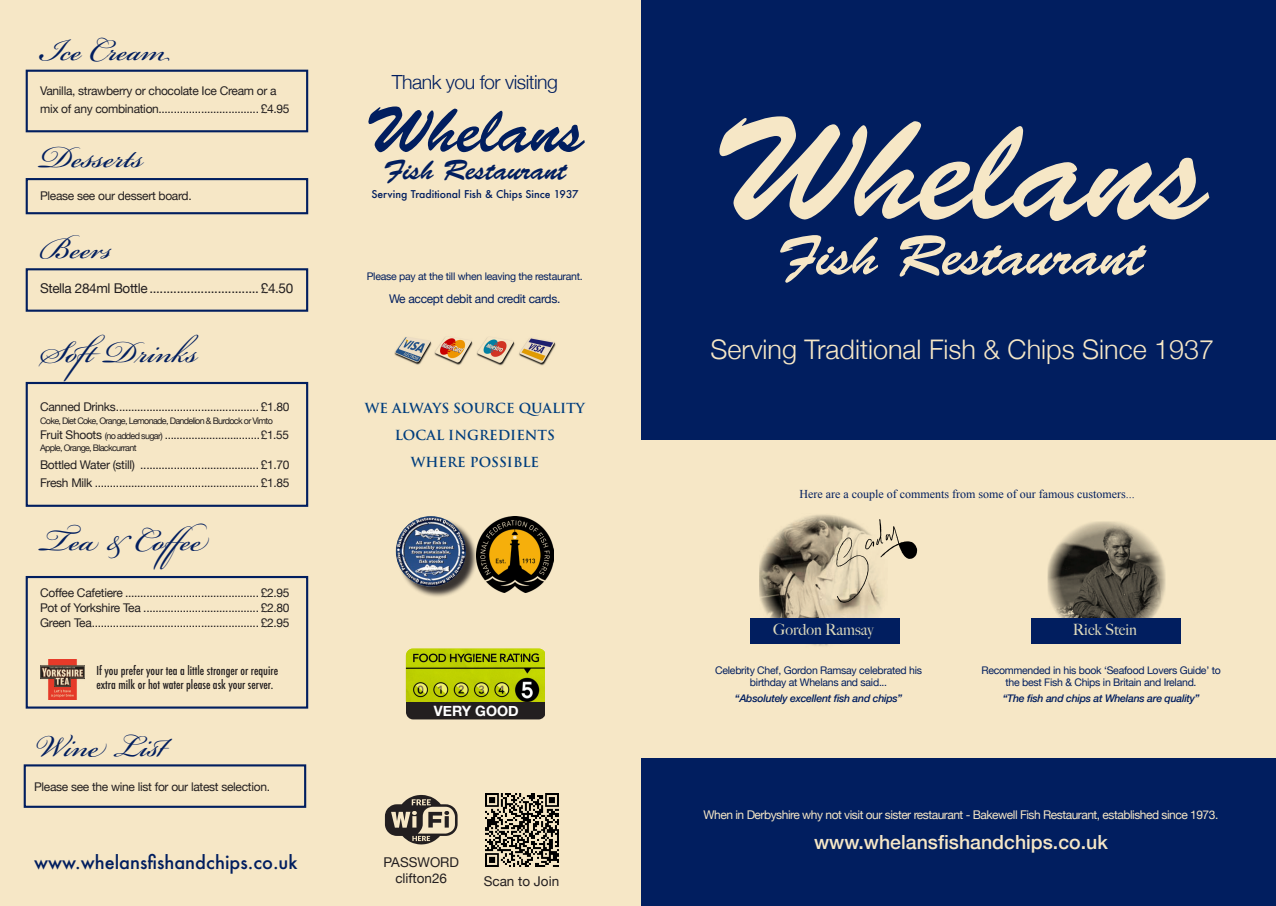
<style>
.page{position:relative;width:1276px;height:906px;background:#fff}
.page>*{position:absolute;margin:0;border:0;box-sizing:border-box;transform-origin:0 0}
.t1{font:147.15px "Brush Script Std";color:#f6e7c6}
.t2{font:64.95px "Brush Script Std";color:#011e5f}
.t3{font:56.55px "Brush Script Std";color:#f6e7c6}
.drinksMenu{font:48px "Bickham Script Pro";color:#011e5f}
.t4{font:28.2px "Brush Script Std";color:#011e5f}
.t5{font:300 27px "Helvetica Neue";color:#f6e7c6}
.t6{font:500 19.5px "Helvetica Neue";color:#f6e7c6}
.drinksMenu-2{font:300 19.5px "Helvetica Neue";letter-spacing:-.025em;color:#011e5f}
.t7{font:500 18.15px "Futura";color:#011e5f}
.t8{font:500 15.6px "Big Caslon";color:#dedabc;scale:.96 1}
.t9{font:700 14.25px "Helvetica Neue";color:#fff}
.drinksMenu-3{font:13.5px "Helvetica Neue";letter-spacing:-.025em;color:#231f20}
.sectionheads{font:700 13.5px "Trajan Pro";color:#003d7d}
.drinksMenu-4{font:13.5px "Helvetica Neue";color:#231f20}
.drinksMenu-5{font:12px/18px "Helvetica Neue";letter-spacing:-.025em;color:#231f20}
.t10{font:12px "Helvetica Neue";letter-spacing:-.04em;color:#f6e7c6}
.drinksMenu-6{font:500 condensed 12px/13.8px "Futura";color:#231f20}
.tabbulletmainmenuitems{font:12px "Times New Roman";color:#011e5f}
.drinksMenu-7{font:12px "Helvetica Neue";letter-spacing:-.025em;color:#011e5f}
.drinksMenu-8{font:11.7px "Helvetica Neue";color:#231f20}
.drinksMenu-9{font:10.5px/12px "Helvetica Neue";letter-spacing:-.025em;color:#011e5f;text-align:center}
.drinksMenu-10{font:italic 500 10.5px "Helvetica Neue";letter-spacing:-.025em;color:#011e5f}
.t11{font:500 10.5px "Futura";color:#011e5f}
.drinksMenu-11{font:9px "Helvetica Neue";letter-spacing:-.075em;color:#231f20}
.s1{font-size:12px}
.s2{font-size:9px}
</style>
<div class="page">
<div style="left:1px;top:0;width:640px;height:906px;background:#f6e7c6"></div>
<div style="left:26px;top:576px;width:282px;height:132px;border:2px solid #011e5f"></div>
<div style="left:24px;top:764px;width:282px;height:44px;border:2px solid #011e5f"></div>
<div style="left:26px;top:70px;width:282px;height:62px;border:2px solid #011e5f"></div>
<div style="left:26px;top:268px;width:282px;height:44px;border:2px solid #011e5f"></div>
<div style="left:26px;top:382px;width:282px;height:125px;border:2px solid #011e5f"></div>
<div style="left:26px;top:178px;width:282px;height:36px;border:2px solid #011e5f"></div>
<div style="left:641px;top:0;width:635px;height:906px;background:#011e5f"></div>
<div style="left:640px;top:440px;width:636px;height:317px;background:#f6e7c6"></div>
<img style="left:41px;top:660px;width:43px;height:39px">
<img style="left:394px;top:337px;width:162px;height:29px">
<div style="left:398px;top:518px;width:79px;height:80px;background:#231f20;opacity:.9"></div>
<img style="left:396px;top:516px;width:70px;height:70px;border-radius:35px">
<img style="left:476px;top:516px;width:78px;height:76px">
<svg style="left:385px;top:795px;width:72px;height:49px"></svg>
<svg style="left:406px;top:713px;width:139px;height:6px"></svg>
<img style="left:406px;top:648px;width:139px;height:54px">
<div style="left:406px;top:702px;width:139px;height:11px;background:#231f20"></div>
<img style="left:485px;top:794px;width:73px;height:72px">
<img style="left:1047px;top:521px;width:118px;height:97px">
<img style="left:760px;top:514px;width:127px;height:132px">
<svg style="left:836px;top:519px;width:81px;height:84px"></svg>
<div style="left:750px;top:618px;width:149px;height:25px;background:#011e5f"></div>
<div style="left:1031px;top:618px;width:149px;height:25px;background:#011e5f"></div>
<p class="drinksMenu" style="left:40px;top:16px;width:132px">Ice Cream</p>
<p class="drinksMenu-5" style="left:40px;top:82px;width:251px">Vanilla, strawberry or chocolate Ice Cream or a mix of any combination................................. £4.95</p>
<p class="drinksMenu" style="left:40px;top:122px;width:105px">Desserts</p>
<p class="drinksMenu-5" style="left:40px;top:187px;width:153px">Please see our dessert board.</p>
<p class="drinksMenu" style="left:40px;top:213px;width:75px">Beers</p>
<p class="drinksMenu-3" style="left:40px;top:278px;width:255px">Stella 284ml Bottle................................ £4.50</p>
<p class="drinksMenu" style="left:40px;top:317px;width:159px">Soft Drinks</p>
<p class="drinksMenu-5" style="left:40px;top:398px;width:251px">Canned Drinks............................................... £1.80</p>
<p class="drinksMenu-11" style="left:40px;top:415px;width:234px">Coke, Diet Coke, Orange, Lemonade, Dandelion &amp; Burdock or Vimto</p>
<p class="drinksMenu-8" style="left:40px;top:427px;width:250px"><span class="s1">Fruit Shoots</span> <span class="s2">(no added sugar)</span> ................................£1.55</p>
<p class="drinksMenu-11" style="left:40px;top:442px;width:98px">Apple, Orange, Blackcurrant</p>
<p class="drinksMenu-5" style="left:40px;top:457px;width:251px">Bottled Water (still) ....................................... £1.70</p>
<p class="drinksMenu-5" style="left:40px;top:475px;width:251px">Fresh Milk ...................................................... £1.85</p>
<p class="drinksMenu" style="left:40px;top:506px;width:180px">Tea &amp; Coffee</p>
<p class="drinksMenu-5" style="left:40px;top:584px;width:251px">Coffee Cafetiere ............................................ £2.95</p>
<p class="drinksMenu-5" style="left:40px;top:599px;width:251px">Pot of Yorkshire Tea ...................................... £2.80</p>
<p class="drinksMenu-5" style="left:40px;top:614px;width:251px">Green Tea....................................................... £2.95</p>
<p class="drinksMenu-6" style="left:96px;top:664px;width:183px">If you prefer your tea a little stronger or require extra milk or hot water please ask your server.</p>
<p class="drinksMenu" style="left:34px;top:711px;width:141px">Wine List</p>
<p class="drinksMenu-5" style="left:34px;top:778px;width:237px">Please see the wine list for our latest selection.</p>
<p class="t7" style="left:34px;top:850px;width:265px">www.whelansfishandchips.co.uk</p>
<p class="drinksMenu-2" style="left:392px;top:66px;width:168px">Thank you for visiting</p>
<p class="t2" style="left:365px;top:94px;width:221px">Whelans</p>
<p class="t4" style="left:383px;top:154px;width:185px">Fish Restaurant</p>
<p class="t11" style="left:371px;top:187px;width:209px">Serving Traditional Fish &amp; Chips Since 1937</p>
<p class="drinksMenu-9" style="left:367px;top:270px;width:217px">Please pay at the till when leaving the restaurant.</p>
<p class="drinksMenu-7" style="left:389px;top:290px;width:173px">We accept debit and credit cards.</p>
<p class="sectionheads" style="left:365px;top:400px;width:222px">WE ALWAYS SOURCE QUALITY</p>
<p class="sectionheads" style="left:395px;top:427px;width:162px">LOCAL INGREDIENTS</p>
<p class="sectionheads" style="left:411px;top:454px;width:130px">WHERE POSSIBLE</p>
<p class="t9" style="left:434px;top:702px;width:86px">VERY GOOD</p>
<p class="drinksMenu-4" style="left:383px;top:852px;width:77px">PASSWORD</p>
<p class="drinksMenu-4" style="left:395px;top:868px;width:53px">clifton26</p>
<p class="drinksMenu-4" style="left:484px;top:871px;width:77px">Scan to Join</p>
<p class="t1" style="left:711px;top:88px;width:499px">Whelans</p>
<p class="t3" style="left:777px;top:224px;width:368px">Fish Restaurant</p>
<p class="t5" style="left:710px;top:328px;width:505px">Serving Traditional Fish &amp; Chips Since 1937</p>
<p class="tabbulletmainmenuitems" style="left:799px;top:486px;width:337px">Here are a couple of comments from some of our famous customers...</p>
<p class="t8" style="left:773px;top:617px;width:106px">Gordon Ramsay</p>
<p class="drinksMenu-9" style="left:715px;top:664px;width:208px">Celebrity Chef, Gordon Ramsay celebrated his</p>
<p class="drinksMenu-9" style="left:750px;top:676px;width:139px">birthday at Whelans and said...</p>
<p class="drinksMenu-10" style="left:735px;top:689px;width:169px">“Absolutely excellent fish and chips”</p>
<p class="t8" style="left:1073px;top:617px;width:68px">Rick Stein</p>
<p class="drinksMenu-9" style="left:981px;top:664px;width:241px">Recommended in his book ‘Seafood Lovers Guide’ to the best Fish &amp; Chips in Britain and Ireland.</p>
<p class="drinksMenu-10" style="left:1002px;top:689px;width:198px">“The fish and chips at Whelans are quality”</p>
<p class="t10" style="left:703px;top:806px;width:516px">When in Derbyshire why not visit our sister restaurant - Bakewell Fish Restaurant, established since 1973.</p>
<p class="t6" style="left:814px;top:826px;width:295px">www.whelansfishandchips.co.uk</p>
</div>
